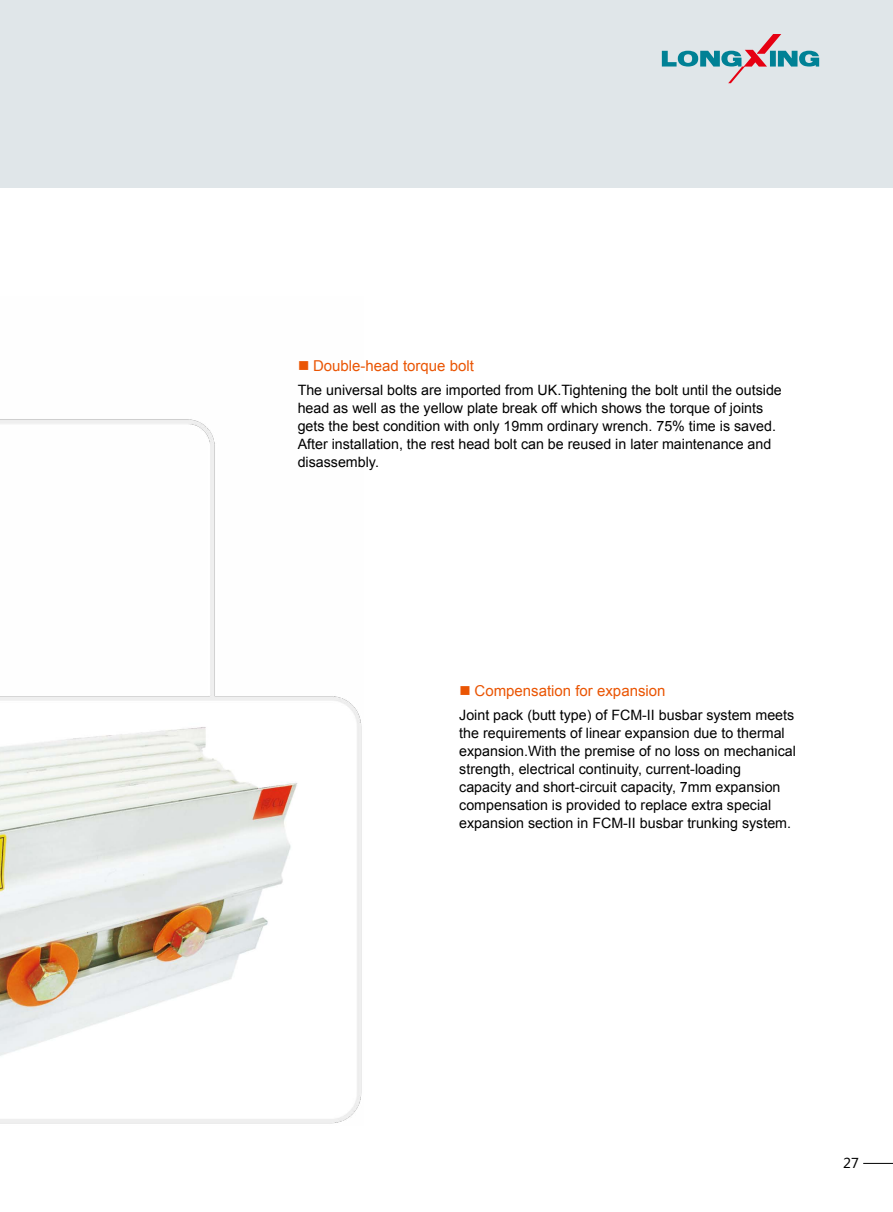
<style>
.page{position:relative;width:893px;height:1212px;background:#fff}
.page>*{position:absolute;margin:0;border:0;box-sizing:border-box;transform-origin:0 0}
.t1{font:15px "Arial";color:#ea5504}
.t2{font:14.25px/18px "Arial";color:#000}
.t3{font:13.5px "Microsoft Ya Hei";color:#000}
.s1{font-family:"Adobe Heiti Std";font-size:12px}
</style>
<div class="page">
<img style="left:0;top:419px;width:362px;height:705px">
<div style="left:0;top:0;width:893px;height:187px;background:#e0e6e9"></div>
<hr style="left:863px;top:1163px;width:30px;height:1px;background:#000">
<svg style="left:662px;top:34px;width:157px;height:49px"></svg>
<p class="t1" style="left:298px;top:356px;width:178px"><span class="s1">■</span> Double-head torque bolt</p>
<p class="t2" style="left:298px;top:381px;width:486px">The universal bolts are imported from UK.Tightening the bolt until the outside head as well as the yellow plate break off which shows the torque of joints gets the best condition with only 19mm ordinary wrench. 75% time is saved.<br>After installation, the rest head bolt can be reused in later maintenance and disassembly.</p>
<p class="t1" style="left:459px;top:681px;width:208px"><span class="s1">■</span> Compensation for expansion</p>
<p class="t2" style="left:459px;top:706px;width:338px">Joint pack (butt type) of FCM-II busbar system meets the requirements of linear expansion due to thermal expansion.With the premise of no loss on mechanical strength, electrical continuity, current-loading capacity and short-circuit capacity, 7mm expansion compensation is provided to replace extra special expansion section in FCM-II busbar trunking system.</p>
<p class="t3" style="left:843px;top:1154px;width:17px">27</p>
</div>
